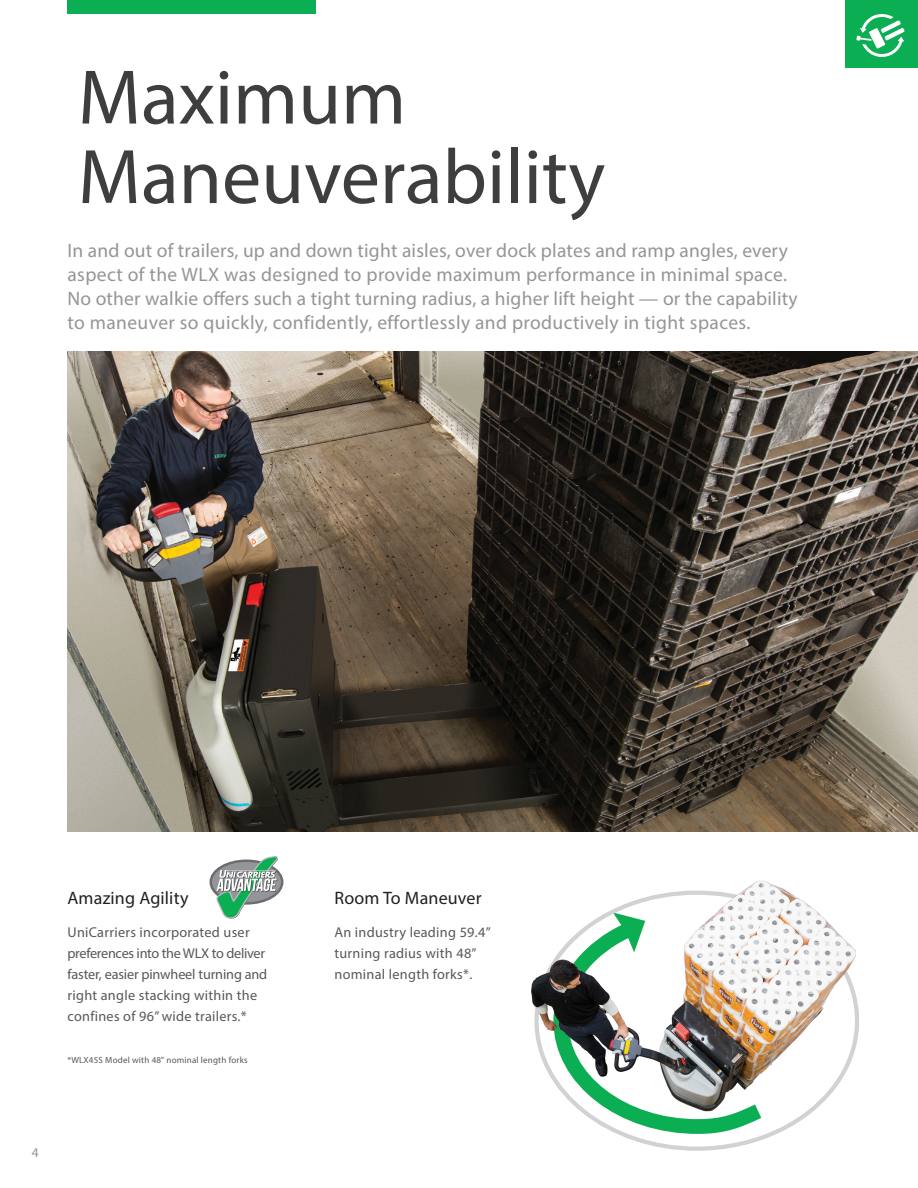
<style>
.page{position:relative;width:918px;height:1188px;background:#fff}
.page>*{position:absolute;margin:0;border:0;box-sizing:border-box;transform-origin:0 0}
.t1{font:78px/79.5px "Myriad Pro";color:#3e3e3f}
.t2{font:19.5px/24px "Myriad Pro";letter-spacing:.015em;color:#939598}
.t3{font:18px "Myriad Pro";letter-spacing:.01em;color:#231f20}
.t4{font:14.25px/21px "Myriad Pro";letter-spacing:.02em;color:#57585a}
.t5{font:13.5px "Myriad Pro";color:#939598}
.t6{font:9px "Myriad Pro";letter-spacing:.02em;color:#57585a}
</style>
<div class="page">
<div style="left:68px;top:0;width:248px;height:14px;background:#0cae53"></div>
<img style="left:68px;top:351px;width:850px;height:480px">
<svg style="left:211px;top:861px;width:71px;height:42px"></svg>
<div style="left:210px;top:860px;width:73px;height:45px;border:2px solid #6c6d70;border-radius:50%"></div>
<svg style="left:216px;top:856px;width:62px;height:63px"></svg>
<img style="left:531px;top:880px;width:328px;height:271px">
<div style="left:845px;top:0;width:73px;height:68px;background:#0cae53"></div>
<svg style="left:856px;top:14px;width:49px;height:43px"></svg>
<p class="t1" style="left:78px;top:56px;width:529px">Maximum<br>Maneuverability</p>
<p class="t2" style="left:68px;top:238px;width:732px">In and out of trailers, up and down tight aisles, over dock plates and ramp angles, every aspect of the WLX was designed to provide maximum performance in minimal space.<br>No other walkie offers such a tight turning radius, a higher lift height — or the capability to maneuver so quickly, confidently, effortlessly and productively in tight spaces.</p>
<p class="t3" style="left:68px;top:887px;width:122px">Amazing Agility</p>
<p class="t4" style="left:68px;top:921px;width:201px">UniCarriers incorporated user preferences into the WLX to deliver faster, easier pinwheel turning and right angle stacking within the confines of 96” wide trailers.*</p>
<p class="t6" style="left:68px;top:1054px;width:182px">*WLX45S Model with 48" nominal length forks</p>
<p class="t5" style="left:32px;top:1144px;width:8px">4</p>
<p class="t3" style="left:334px;top:887px;width:149px">Room To Maneuver</p>
<p class="t4" style="left:334px;top:922px;width:158px">An industry leading 59.4” turning radius with 48” nominal length forks*.</p>
</div>
